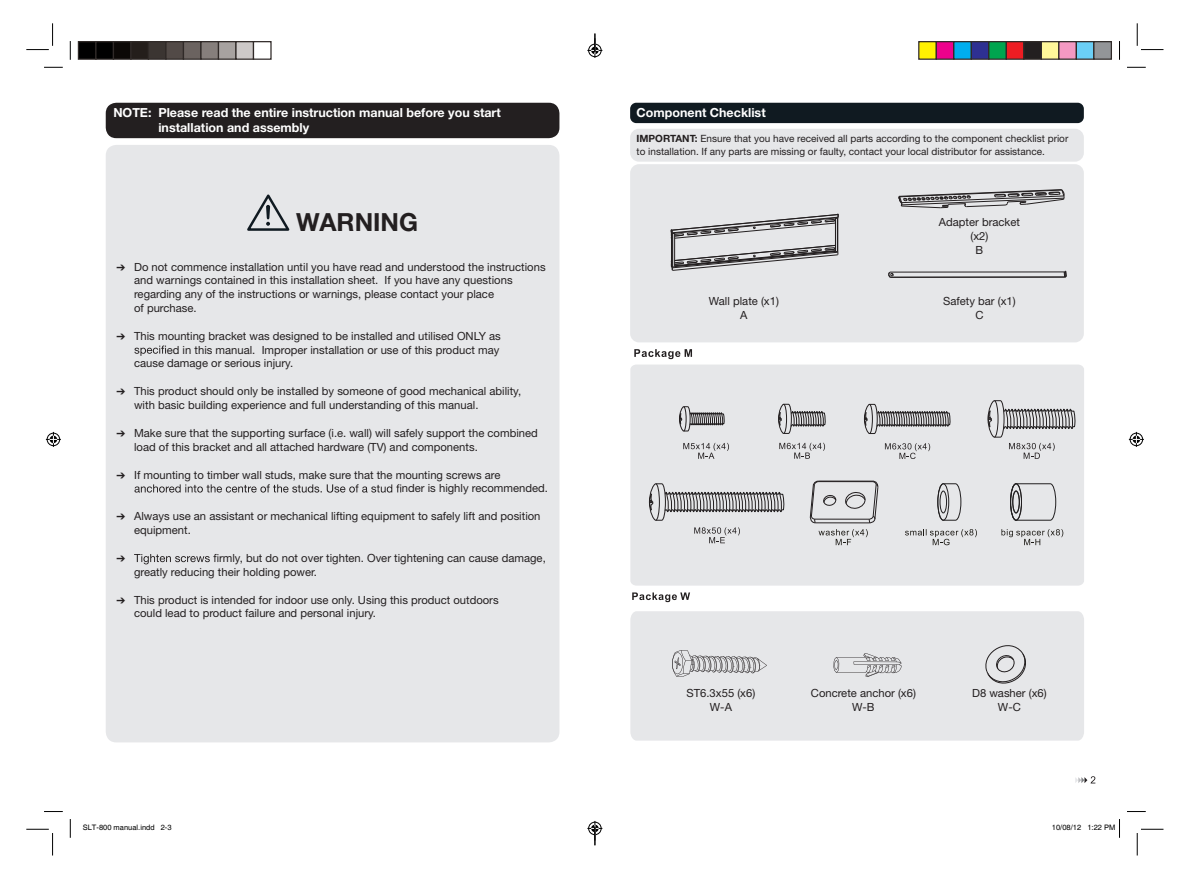
<style>
.page{position:relative;width:1191px;height:886px;background:#fff}
.page>*{position:absolute;margin:0;border:0;box-sizing:border-box;transform-origin:0 0}
.t1{font:700 25px "Helvetica Neue LT Std";color:#231f20}
.t2{font:700 12.5px/15px "Helvetica Neue LT Std";color:#fff}
.t3{font:11.25px/13.8px "Helvetica Neue LT Std";color:#231f20}
.t4{font:10px/12.5px "Helvetica Neue LT Std";color:#231f20}
.t5{font:7.5px "Helvetica";color:#000}
.s1{font-weight:700}
</style>
<div class="page">
<svg style="left:1075px;top:776px;width:20px;height:7px"></svg>
<div style="left:630px;top:103px;width:453px;height:20px;background:#101a21;border-radius:6px"></div>
<div style="left:630px;top:164px;width:453px;height:178px;background:#e6e7e9;border-radius:9px"></div>
<div style="left:630px;top:129px;width:453px;height:33px;background:#e6e7e9;border-radius:9px"></div>
<svg style="left:632px;top:592px;width:58px;height:10px"></svg>
<svg style="left:898px;top:189px;width:166px;height:19px"></svg>
<div style="left:630px;top:364px;width:454px;height:222px;background:#e6e7e9"></div>
<div style="left:630px;top:611px;width:454px;height:129px;background:#e6e7e9"></div>
<svg style="left:833px;top:653px;width:68px;height:24px;background:#ccccce"></svg>
<svg style="left:982px;top:637px;width:47px;height:55px;background:#d3d4d6"></svg>
<svg style="left:672px;top:650px;width:95px;height:27px;background:#c6c6c8"></svg>
<hr style="left:890px;top:277px;width:174px;height:1px;background:#231f20">
<hr style="left:890px;top:272px;width:174px;height:1px;background:#231f20">
<svg style="left:1063px;top:271px;width:4px;height:7px"></svg>
<svg style="left:888px;top:271px;width:6px;height:7px"></svg>
<svg style="left:671px;top:214px;width:168px;height:57px"></svg>
<div style="left:106px;top:145px;width:453px;height:597px;background:#e6e7e9;border-radius:11px"></div>
<div style="left:106px;top:103px;width:453px;height:35px;background:#231f20;border-radius:11px"></div>
<svg style="left:134px;top:345px;width:32px;height:11px"></svg>
<svg style="left:134px;top:484px;width:267px;height:9px"></svg>
<svg style="left:134px;top:554px;width:84px;height:10px"></svg>
<svg style="left:247px;top:194px;width:43px;height:37px"></svg>
<svg style="left:44px;top:67px;width:19px;height:1px"></svg>
<svg style="left:1127px;top:67px;width:18px;height:1px"></svg>
<svg style="left:44px;top:811px;width:19px;height:1px"></svg>
<svg style="left:1127px;top:811px;width:18px;height:1px"></svg>
<svg style="left:69px;top:41px;width:2px;height:19px"></svg>
<svg style="left:69px;top:819px;width:2px;height:19px"></svg>
<svg style="left:1119px;top:41px;width:1px;height:19px"></svg>
<svg style="left:26px;top:23px;width:27px;height:27px"></svg>
<svg style="left:26px;top:829px;width:27px;height:26px"></svg>
<svg style="left:1137px;top:23px;width:26px;height:27px"></svg>
<svg style="left:1137px;top:829px;width:26px;height:26px"></svg>
<svg style="left:46px;top:432px;width:15px;height:15px"></svg>
<svg style="left:1128px;top:432px;width:15px;height:15px"></svg>
<div style="left:78px;top:42px;width:18px;height:17px;background:#000"></div>
<div style="left:78px;top:41px;width:19px;height:19px;border:1px solid #302a28"></div>
<div style="left:96px;top:42px;width:17px;height:17px;background:#000"></div>
<div style="left:95px;top:41px;width:19px;height:19px;border:1px solid #302a28"></div>
<div style="left:113px;top:42px;width:18px;height:17px;background:#0c0806"></div>
<div style="left:113px;top:41px;width:19px;height:19px;border:1px solid #302a28"></div>
<div style="left:131px;top:42px;width:17px;height:17px;background:#241e1b"></div>
<div style="left:130px;top:41px;width:19px;height:19px;border:1px solid #302a28"></div>
<div style="left:148px;top:42px;width:18px;height:17px;background:#3b3532"></div>
<div style="left:148px;top:41px;width:19px;height:19px;border:1px solid #302a28"></div>
<div style="left:166px;top:42px;width:17px;height:17px;background:#524a47"></div>
<div style="left:165px;top:41px;width:19px;height:19px;border:1px solid #302a28"></div>
<div style="left:183px;top:42px;width:18px;height:17px;background:#6b6360"></div>
<div style="left:183px;top:41px;width:19px;height:19px;border:1px solid #302a28"></div>
<div style="left:201px;top:42px;width:17px;height:17px;background:#867f7c"></div>
<div style="left:200px;top:41px;width:19px;height:19px;border:1px solid #302a28"></div>
<div style="left:218px;top:42px;width:18px;height:17px;background:#a7a2a0"></div>
<div style="left:218px;top:41px;width:19px;height:19px;border:1px solid #302a28"></div>
<div style="left:236px;top:42px;width:17px;height:17px;background:#cdc9c8"></div>
<div style="left:235px;top:41px;width:19px;height:19px;border:1px solid #302a28"></div>
<div style="left:253px;top:41px;width:19px;height:19px;border:1px solid #302a28"></div>
<div style="left:918px;top:42px;width:18px;height:17px;background:#fff101"></div>
<div style="left:918px;top:41px;width:19px;height:19px;border:1px solid #302a28"></div>
<div style="left:936px;top:42px;width:17px;height:17px;background:#ed028c"></div>
<div style="left:935px;top:41px;width:19px;height:19px;border:1px solid #302a28"></div>
<div style="left:953px;top:42px;width:18px;height:17px;background:#00aeef"></div>
<div style="left:953px;top:41px;width:19px;height:19px;border:1px solid #302a28"></div>
<div style="left:971px;top:42px;width:17px;height:17px;background:#2e3092"></div>
<div style="left:970px;top:41px;width:19px;height:19px;border:1px solid #302a28"></div>
<div style="left:988px;top:42px;width:18px;height:17px;background:#00a54f"></div>
<div style="left:988px;top:41px;width:19px;height:19px;border:1px solid #302a28"></div>
<div style="left:1006px;top:42px;width:17px;height:17px;background:#ee1d23"></div>
<div style="left:1005px;top:41px;width:19px;height:19px;border:1px solid #302a28"></div>
<div style="left:1023px;top:42px;width:18px;height:17px;background:#231f20"></div>
<div style="left:1023px;top:41px;width:19px;height:19px;border:1px solid #302a28"></div>
<div style="left:1041px;top:42px;width:17px;height:17px;background:#fff79a"></div>
<div style="left:1040px;top:41px;width:19px;height:19px;border:1px solid #302a28"></div>
<div style="left:1058px;top:42px;width:18px;height:17px;background:#f499c2"></div>
<div style="left:1058px;top:41px;width:19px;height:19px;border:1px solid #302a28"></div>
<div style="left:1076px;top:42px;width:17px;height:17px;background:#6bcff6"></div>
<div style="left:1075px;top:41px;width:19px;height:19px;border:1px solid #302a28"></div>
<div style="left:1093px;top:42px;width:18px;height:17px;background:#939598"></div>
<div style="left:1093px;top:41px;width:19px;height:19px;border:1px solid #302a28"></div>
<svg style="left:1119px;top:819px;width:1px;height:19px"></svg>
<svg style="left:587px;top:34px;width:15px;height:24px"></svg>
<svg style="left:587px;top:821px;width:15px;height:24px"></svg>
<svg style="left:634px;top:349px;width:58px;height:10px"></svg>
<svg style="left:818px;top:529px;width:49px;height:16px"></svg>
<svg style="left:1001px;top:529px;width:62px;height:16px"></svg>
<svg style="left:905px;top:529px;width:72px;height:16px"></svg>
<svg style="left:1009px;top:443px;width:45px;height:16px"></svg>
<svg style="left:885px;top:443px;width:45px;height:16px"></svg>
<svg style="left:864px;top:404px;width:86px;height:30px;background:#b0b0b2"></svg>
<svg style="left:779px;top:443px;width:46px;height:16px"></svg>
<svg style="left:778px;top:404px;width:47px;height:30px"></svg>
<svg style="left:987px;top:400px;width:88px;height:37px;background:#b9b9bb"></svg>
<svg style="left:683px;top:443px;width:46px;height:16px"></svg>
<svg style="left:679px;top:406px;width:45px;height:25px"></svg>
<svg style="left:694px;top:527px;width:46px;height:16px"></svg>
<hr style="left:818px;top:481px;width:55px;height:1px;background:#231f20">
<hr style="left:814px;top:519px;width:55px;height:1px;background:#231f20">
<hr style="left:815px;top:523px;width:54px;height:1px;background:#231f20">
<svg style="left:844px;top:481px;width:34px;height:42px"></svg>
<svg style="left:809px;top:481px;width:27px;height:42px"></svg>
<svg style="left:937px;top:483px;width:24px;height:38px"></svg>
<svg style="left:1010px;top:483px;width:46px;height:38px;background:#c6c6c8"></svg>
<svg style="left:649px;top:483px;width:135px;height:38px;background:#bababb"></svg>
<p class="t2" style="left:158px;top:104px;width:344px;text-indent:-45px">NOTE: Please read the entire instruction manual before you start installation and assembly</p>
<p class="t2" style="left:636px;top:104px;width:131px">Component Checklist</p>
<p class="t4" style="left:636px;top:132px;width:433px"><span class="s1">IMPORTANT:</span> Ensure that you have received all parts according to the component checklist prior to installation. If any parts are missing or faulty, contact your local distributor for assistance.</p>
<h1 class="t1" style="left:296px;top:206px;width:123px">WARNING</h1>
<p class="t3" style="left:134px;top:260px;width:413px;text-indent:-18px">➔ Do not commence installation until you have read and understood the instructions and warnings contained in this installation sheet. If you have any questions regarding any of the instructions or warnings, please contact your place<br>of purchase.</p>
<p class="t3" style="left:116px;top:329px;width:386px">➔ This mounting bracket was designed to be installed and utilised ONLY as</p>
<p class="t3" style="left:167px;top:343px;width:334px">ed in this manual. Improper installation or use of this product may</p>
<p class="t3" style="left:134px;top:356px;width:160px">cause damage or serious injury.</p>
<p class="t3" style="left:134px;top:384px;width:388px;text-indent:-18px">➔ This product should only be installed by someone of good mechanical ability, with basic building experience and full understanding of this manual.</p>
<p class="t3" style="left:134px;top:426px;width:405px;text-indent:-18px">➔ Make sure that the supporting surface (i.e. wall) will safely support the combined load of this bracket and all attached hardware (TV) and components.</p>
<p class="t3" style="left:402px;top:468px;width:147px;text-indent:-285px">➔ If mounting to timber wall studs, make sure that the mounting screws are<br>nder is highly recommended.</p>
<p class="t3" style="left:134px;top:509px;width:408px;text-indent:-18px">➔ Always use an assistant or mechanical lifting equipment to safely lift and position equipment.</p>
<p class="t3" style="left:134px;top:551px;width:413px;text-indent:85px">rmly, but do not over tighten. Over tightening can cause damage, greatly reducing their holding power.</p>
<p class="t3" style="left:134px;top:593px;width:366px;text-indent:-18px">➔ This product is intended for indoor use only. Using this product outdoors could lead to product failure and personal injury.</p>
<p class="t3" style="left:709px;top:294px;width:71px;text-align:center">Wall plate (x1)<br>A</p>
<p class="t3" style="left:939px;top:215px;width:83px;text-align:center">Adapter bracket (x2)<br>B</p>
<p class="t3" style="left:943px;top:294px;width:74px;text-align:center">Safety bar (x1)<br>C</p>
<p class="t3" style="left:686px;top:686px;width:70px;text-align:center">ST6.3x55 (x6)<br>W-A</p>
<p class="t3" style="left:811px;top:686px;width:107px;text-align:center">Concrete anchor (x6)<br>W-B</p>
<p class="t3" style="left:972px;top:686px;width:76px;text-align:center">D8 washer (x6)<br>W-C</p>
<p class="t5" style="left:83px;top:823px;width:90px">SLT-800 manual.indd 2-3</p>
<p class="t5" style="left:1052px;top:823px;width:65px">10/08/12 1:22 PM</p>
</div>
